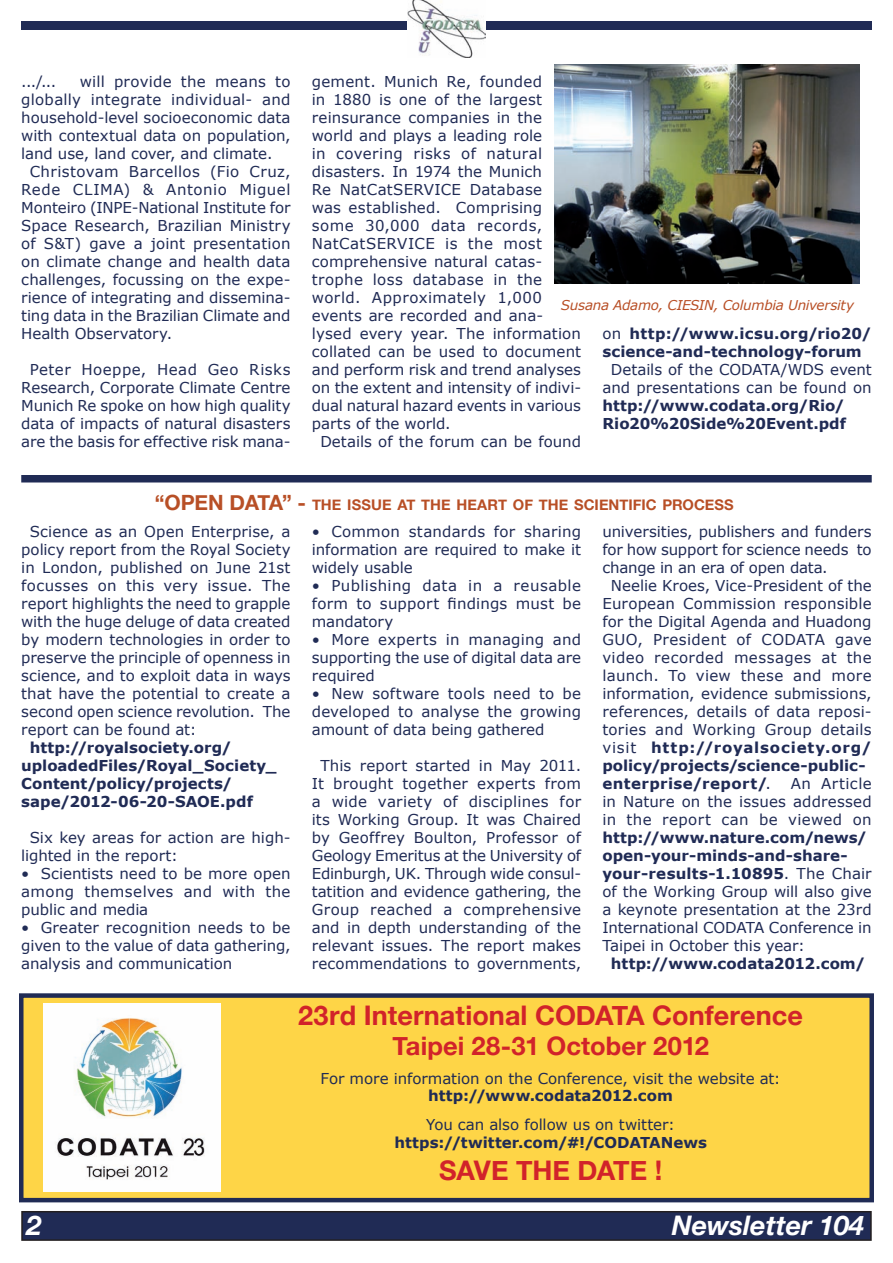
<style>
.page{position:relative;width:893px;height:1263px;background:#fff}
.page>*{position:absolute;margin:0;border:0;box-sizing:border-box;transform-origin:0 0}
.t1{font:700 27px "Helvetica Neue";color:#d1232a}
.t2{font:italic 700 27px "Helvetica Neue";color:#fff}
.t3{font:700 25.5px "Helvetica Neue";letter-spacing:.005em;color:#d1232a}
.t4{font:15px/18px "Verdana";letter-spacing:.005em;color:#202b55;text-align:justify}
.t5{font:700 15px/18px "Verdana";letter-spacing:.005em;color:#202b55}
.t6{font:15px "Verdana";letter-spacing:.025em;color:#202b55}
.t7{font:15px "Verdana";letter-spacing:-.015em;color:#202b55}
.t8{font:700 15px "Verdana";letter-spacing:.06em;color:#202b55}
.t9{font:15px "Verdana";letter-spacing:.035em;color:#202b55}
.t10{font:15px "Verdana";letter-spacing:.03em;color:#202b55}
.t11{font:15px "Verdana";letter-spacing:.04em;color:#202b55}
.t12{font:700 15px "Verdana";letter-spacing:.03em;color:#202b55}
.t13{font:700 14.7px "Helvetica Neue";letter-spacing:.005em;color:#b84f26}
.t14{font:italic 13.5px "Verdana";letter-spacing:-.02em;color:#b84f26}
.s1{font-weight:400}
.s2{font-size:21px}
.s3{font-weight:700}
</style>
<div class="page">
<div style="left:22px;top:1212px;width:849px;height:28px;background:#202b55"></div>
<div style="left:21px;top:1211px;width:851px;height:30px;border:2px solid #231f20"></div>
<div style="left:21px;top:21px;width:851px;height:8px;background:#202b55"></div>
<img style="left:408px;top:0;width:77px;height:58px">
<div style="left:19px;top:993px;width:855px;height:209px;background:#fed547;border:4px solid #202b55"></div>
<img style="left:555px;top:64px;width:304px;height:219px">
<div style="left:21px;top:475px;width:851px;height:7px;background:#202b55"></div>
<img style="left:43px;top:1003px;width:177px;height:189px">
<p class="t4" style="left:21px;top:73px;width:36px">.../...</p>
<p class="t4" style="left:80px;top:73px;width:212px">will provide the means to</p>
<p class="t4" style="left:21px;top:91px;width:271px">globally integrate individual- and</p>
<p class="t4" style="left:21px;top:109px;width:271px">household-level socioeconomic data</p>
<p class="t4" style="left:21px;top:127px;width:271px">with contextual data on population,</p>
<p class="t4" style="left:21px;top:145px;width:253px">land use, land cover, and climate.</p>
<p class="t6" style="left:30px;top:162px;width:262px">Christovam Barcellos (Fio Cruz,</p>
<p class="t9" style="left:21px;top:180px;width:271px">Rede CLIMA) &amp; Antonio Miguel</p>
<p class="t4" style="left:21px;top:199px;width:271px">Monteiro (INPE-National Institute for</p>
<p class="t4" style="left:21px;top:217px;width:271px">Space Research, Brazilian Ministry</p>
<p class="t4" style="left:21px;top:235px;width:271px">of S&amp;T) gave a joint presentation</p>
<p class="t4" style="left:21px;top:253px;width:271px">on climate change and health data</p>
<p class="t4" style="left:21px;top:271px;width:271px">challenges, focussing on the expe-</p>
<p class="t4" style="left:21px;top:289px;width:271px">rience of integrating and dissemina-</p>
<p class="t7" style="left:21px;top:306px;width:271px">ting data in the Brazilian Climate and</p>
<p class="t4" style="left:21px;top:325px;width:152px">Health Observatory.</p>
<p class="t4" style="left:21px;top:361px;width:271px;text-align:center">Peter Hoeppe, Head Geo Risks Research, Corporate Climate Centre Munich Re spoke on how high quality data of impacts of natural disasters are the basis for effective risk mana-</p>
<p class="t4" style="left:312px;top:73px;width:232px">gement. Munich Re, founded</p>
<p class="t4" style="left:312px;top:91px;width:232px">in 1880 is one of the largest</p>
<p class="t4" style="left:312px;top:109px;width:232px">reinsurance companies in the</p>
<p class="t4" style="left:312px;top:127px;width:232px">world and plays a leading role</p>
<p class="t6" style="left:312px;top:144px;width:232px">in covering risks of natural</p>
<p class="t4" style="left:312px;top:163px;width:232px">disasters. In 1974 the Munich</p>
<p class="t4" style="left:312px;top:181px;width:232px">Re NatCatSERVICE Database</p>
<p class="t4" style="left:312px;top:199px;width:232px">was established. Comprising</p>
<p class="t11" style="left:312px;top:216px;width:232px">some 30,000 data records,</p>
<p class="t6" style="left:312px;top:234px;width:232px">NatCatSERVICE is the most</p>
<p class="t4" style="left:312px;top:253px;width:232px">comprehensive natural catas-</p>
<p class="t6" style="left:312px;top:270px;width:232px">trophe loss database in the</p>
<p class="t10" style="left:312px;top:288px;width:232px">world. Approximately 1,000</p>
<p class="t4" style="left:312px;top:307px;width:233px">events are recorded and ana-</p>
<p class="t4" style="left:312px;top:325px;width:271px">lysed every year. The information</p>
<p class="t4" style="left:312px;top:343px;width:271px">collated can be used to document</p>
<p class="t4" style="left:312px;top:361px;width:271px">and perform risk and trend analyses</p>
<p class="t4" style="left:312px;top:379px;width:271px">on the extent and intensity of indivi-</p>
<p class="t7" style="left:312px;top:396px;width:271px">dual natural hazard events in various</p>
<p class="t4" style="left:312px;top:415px;width:140px">parts of the world.</p>
<p class="t4" style="left:320px;top:433px;width:262px">Details of the forum can be found</p>
<p class="t14" style="left:561px;top:296px;width:295px">Susana Adamo, CIESIN, Columbia University</p>
<p class="t5" style="left:602px;top:324px;width:271px"><span class="s1">on</span> http://www.icsu.org/rio20/ science-and-technology-forum</p>
<p class="t4" style="left:602px;top:361px;width:271px;text-align:center">Details of the CODATA/WDS event and presentations can be found on</p>
<p class="t5" style="left:602px;top:396px;width:245px">http://www.codata.org/Rio/<br>Rio20%20Side%20Event.pdf</p>
<p class="t13" style="left:155px;top:496px;width:455px"><span class="s2">“OPEN DATA” -</span> THE ISSUE AT THE HEART OF THE SCIENT</p>
<p class="t13" style="left:628px;top:496px;width:107px">IFIC PROCESS</p>
<p class="t4" style="left:21px;top:523px;width:271px;text-indent:9px">Science as an Open Enterprise, a policy report from the Royal Society in London, published on June 21st focusses on this very issue. The report highlights the need to grapple with the huge deluge of data created by modern technologies in order to preserve the principle of openness in science, and to exploit data in ways that have the potential to create a second open science revolution. The report can be found at:</p>
<p class="t5" style="left:21px;top:738px;width:257px;text-indent:9px">http://royalsociety.org/ uploadedFiles/Royal_Society_<br>Content/policy/projects/ sape/2012-06-20-SAOE.pdf</p>
<p class="t4" style="left:21px;top:829px;width:271px;text-indent:9px">Six key areas for action are high&shy;lighted in the report:</p>
<p class="t4" style="left:21px;top:865px;width:271px">• Scientists need to be more open among themselves and with the public and media</p>
<p class="t4" style="left:21px;top:919px;width:271px">• Greater recognition needs to be given to the value of data gathering, analysis and communication</p>
<p class="t4" style="left:312px;top:523px;width:271px">• Common standards for sharing information are required to make it widely usable</p>
<p class="t4" style="left:312px;top:577px;width:271px">• Publishing data in a reusable form to support findings must be mandatory</p>
<p class="t4" style="left:312px;top:631px;width:271px">• More experts in managing and supporting the use of digital data are required</p>
<p class="t4" style="left:312px;top:685px;width:271px">• New software tools need to be developed to analyse the growing amount of data being gathered</p>
<p class="t4" style="left:312px;top:757px;width:271px;text-align:center">This report started in May 2011.<br>It brought together experts from a wide variety of disciplines for its Working Group. It was Chaired by Geoffrey Boulton, Professor of Geology Emeritus at the University of Edinburgh, UK. Through wide consul&shy;tatition and evidence gathering, the Group reached a comprehensive and in depth understanding of the relevant issues. The report makes recommendations to governments,</p>
<p class="t4" style="left:602px;top:523px;width:271px">universities, publishers and funders</p>
<p class="t4" style="left:602px;top:541px;width:271px">for how support for science needs to</p>
<p class="t7" style="left:602px;top:558px;width:227px">change in an era of open data.</p>
<p class="t4" style="left:611px;top:577px;width:262px">Neelie Kroes, Vice-President of the</p>
<p class="t4" style="left:602px;top:595px;width:271px">European Commission responsible</p>
<p class="t4" style="left:602px;top:613px;width:271px">for the Digital Agenda and Huadong</p>
<p class="t6" style="left:602px;top:630px;width:271px">GUO, President of CODATA gave</p>
<p class="t6" style="left:602px;top:648px;width:271px">video recorded messages at the</p>
<p class="t4" style="left:602px;top:667px;width:271px">launch. To view these and more</p>
<p class="t4" style="left:602px;top:685px;width:271px">information, evidence submissions,</p>
<p class="t4" style="left:602px;top:703px;width:271px">references, details of data reposi-</p>
<p class="t4" style="left:602px;top:721px;width:271px">tories and Working Group details</p>
<p class="t8" style="left:602px;top:738px;width:271px"><span class="s1">visit</span> http://royalsociety.org/</p>
<p class="t5" style="left:602px;top:756px;width:265px">policy/projects/science-public-</p>
<p class="t12" style="left:602px;top:774px;width:170px">enterprise/report/<span class="s1">.</span></p>
<p class="t4" style="left:602px;top:775px;width:271px;text-indent:188px">An Article in Nature on the issues addressed in the report can be viewed on</p>
<p class="t4" style="left:602px;top:829px;width:271px;text-align:left"><span class="s3">http://www.nature.com/news/ open-your-minds-and-share&shy;your-results-1.10895</span>. The Chair of the Working Group will also give a keynote presentation at the 23rd<br>International CODATA Conference in<br>Taipei in October this year:</p>
<p class="t5" style="left:611px;top:954px;width:256px">http://www.codata2012.com/</p>
<h1 class="t1" style="left:298px;top:999px;width:506px">23rd International CODATA Conference</h1>
<h2 class="t3" style="left:392px;top:1030px;width:318px">Taipei 28-31 October 2012</h2>
<p class="t4" style="left:321px;top:1069px;width:462px">For more information on the Conference, visit the website at:</p>
<p class="t5" style="left:428px;top:1086px;width:246px">http://www.codata2012.com</p>
<p class="t4" style="left:426px;top:1116px;width:250px">You can also follow us on twitter:</p>
<p class="t5" style="left:394px;top:1133px;width:314px">https://twitter.com/#!/CODATANews</p>
<h1 class="t1" style="left:439px;top:1154px;width:225px">SAVE THE DATE !</h1>
<h1 class="t2" style="left:27px;top:1209px;width:17px">2</h1>
<h1 class="t2" style="left:672px;top:1209px;width:194px">Newsletter 104</h1>
</div>
